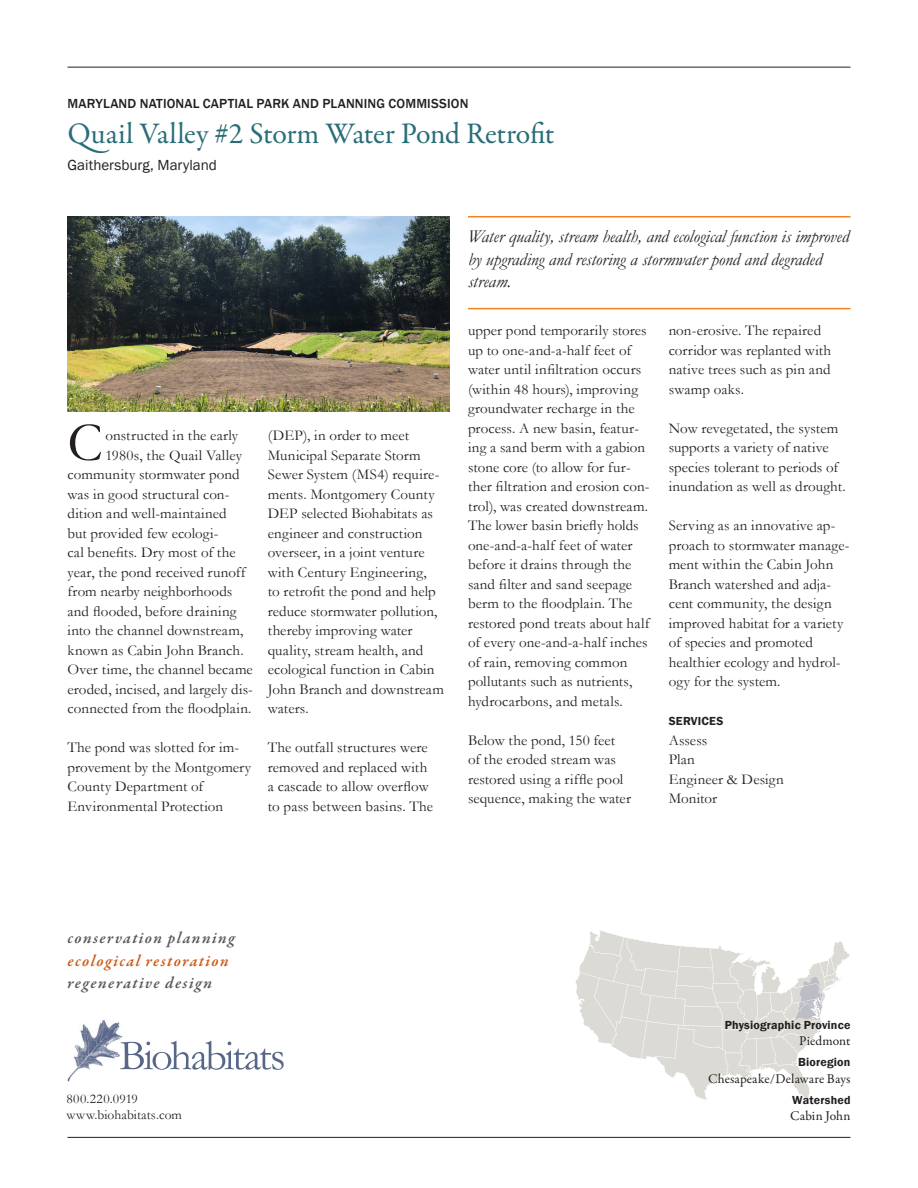
<style>
.page{position:relative;width:918px;height:1188px;background:#fff}
.page>*{position:absolute;margin:0;border:0;box-sizing:border-box;transform-origin:0 0}
.text_with_initial_ca{font:55.5px "Garamond";color:#231f20}
.head_2{font:30px "Garamond Premr Pro";letter-spacing:-.01em;color:#296d78}
.wow_statement{font:italic 18px/22.5px "Garamond";color:#231f20}
.areas_of_service-oth{font:italic 600 16.5px "Garamond Premr Pro";letter-spacing:.085em;color:#57585a}
.area_of_service-this{font:italic 600 16.5px "Garamond Premr Pro";letter-spacing:.085em;color:#c85b18}
.text{font:15px/19.5px "Garamond";letter-spacing:.005em;color:#231f20}
.text_with_initial_ca-2{font:15px "Garamond";letter-spacing:.01em;color:#231f20}
.head_3{font:15px "Franklin Gothic";color:#231f20}
.head_1{font:500 13.5px "Franklin Gothic";letter-spacing:.01em;color:#231f20}
.geographic_fact{font:13.5px "Garamond Premr Pro";letter-spacing:.005em;color:#231f20}
.phone_web{font:13.5px "Garamond";letter-spacing:.005em;color:#231f20}
.phone_web-2{font:13.5px "Garamond";letter-spacing:.025em;color:#231f20}
.geographic_subhead{font:600 12px "Franklin Gothic";letter-spacing:.015em;color:#231f20}
.main_subhead__servic{font:600 12px "Franklin Gothic";letter-spacing:.02em;color:#231f20}
</style>
<div class="page">
<img style="left:68px;top:1020px;width:55px;height:61px">
<svg style="left:120px;top:1041px;width:164px;height:29px"></svg>
<svg style="left:575px;top:946px;width:275px;height:154px"></svg>
<svg style="left:579px;top:930px;width:264px;height:147px"></svg>
<img style="left:797px;top:1001px;width:14px;height:8px">
<hr style="left:468px;top:308px;width:382px;height:1px;background:#f58220">
<hr style="left:468px;top:216px;width:382px;height:2px;background:#f58220">
<hr style="left:68px;top:67px;width:782px;height:1px;background:#231f20">
<hr style="left:68px;top:1137px;width:782px;height:1px;background:#231f20">
<img style="left:68px;top:216px;width:381px;height:196px">
<p class="head_1" style="left:68px;top:96px;width:403px">MARYLAND NATIONAL CAPTIAL PARK AND PLANNING COMMISSION</p>
<p class="head_2" style="left:68px;top:115px;width:489px">Quail Valley #2 Storm Water Pond Retrofit</p>
<p class="head_3" style="left:68px;top:156px;width:151px">Gaithersburg, Maryland</p>
<p class="text_with_initial_ca" style="left:68px;top:405px;width:37px">C</p>
<p class="text_with_initial_ca-2" style="left:106px;top:426px;width:134px">onstructed in the early</p>
<p class="text_with_initial_ca-2" style="left:106px;top:445px;width:138px">1980s, the Quail Valley</p>
<p class="text_with_initial_ca-2" style="left:68px;top:465px;width:174px">community stormwater pond</p>
<p class="text_with_initial_ca-2" style="left:68px;top:484px;width:163px">was in good structural con-</p>
<p class="text_with_initial_ca-2" style="left:68px;top:504px;width:161px">dition and well-maintained</p>
<p class="text_with_initial_ca-2" style="left:68px;top:523px;width:152px">but provided few ecologi-</p>
<p class="text_with_initial_ca-2" style="left:68px;top:543px;width:170px">cal benefits. Dry most of the</p>
<p class="text_with_initial_ca-2" style="left:68px;top:562px;width:180px">year, the pond received runoff</p>
<p class="text_with_initial_ca-2" style="left:68px;top:582px;width:166px">from nearby neighborhoods</p>
<p class="text_with_initial_ca-2" style="left:68px;top:601px;width:171px">and flooded, before draining</p>
<p class="text_with_initial_ca-2" style="left:68px;top:621px;width:177px">into the channel downstream,</p>
<p class="text_with_initial_ca-2" style="left:68px;top:640px;width:178px">known as Cabin John Branch.</p>
<p class="text_with_initial_ca-2" style="left:68px;top:660px;width:187px">Over time, the channel became</p>
<p class="text_with_initial_ca-2" style="left:68px;top:679px;width:187px">eroded, incised, and largely dis-</p>
<p class="text_with_initial_ca-2" style="left:68px;top:699px;width:186px">connected from the floodplain.</p>
<p class="text" style="left:68px;top:737px;width:185px">The pond was slotted for im&shy;provement by the Montgomery<br>County Department of<br>Environmental Protection</p>
<p class="text" style="left:268px;top:425px;width:178px">(DEP), in order to meet<br>Municipal Separate Storm<br>Sewer System (MS4) require&shy;ments. Montgomery County<br>DEP selected Biohabitats as engineer and construction overseer, in a joint venture with Century Engineering,<br>to retrofit the pond and help reduce stormwater pollution, thereby improving water quality, stream health, and ecological function in Cabin<br>John Branch and downstream waters.</p>
<p class="text" style="left:268px;top:737px;width:167px">The outfall structures were removed and replaced with a cascade to allow overflow to pass between basins. The</p>
<p class="wow_statement" style="left:468px;top:225px;width:382px">Water quality, stream health, and ecological function is improved by upgrading and restoring a stormwater pond and degraded stream.</p>
<p class="text" style="left:468px;top:320px;width:183px">upper pond temporarily stores up to one-and-a-half feet of water until infiltration occurs (within 48 hours), improving groundwater recharge in the process. A new basin, featur&shy;ing a sand berm with a gabion stone core (to allow for fur&shy;ther filtration and erosion con&shy;trol), was created downstream.<br>The lower basin briefly holds one-and-a-half feet of water before it drains through the sand filter and sand seepage berm to the floodplain. The restored pond treats about half of every one-and-a-half inches of rain, removing common pollutants such as nutrients, hydrocarbons, and metals.</p>
<p class="text" style="left:468px;top:730px;width:165px">Below the pond, 150 feet of the eroded stream was restored using a riffle pool sequence, making the water</p>
<p class="text" style="left:669px;top:320px;width:164px">non-erosive. The repaired corridor was replanted with native trees such as pin and swamp oaks.</p>
<p class="text" style="left:669px;top:418px;width:178px">Now revegetated, the system supports a variety of native species tolerant to periods of inundation as well as drought.</p>
<p class="text" style="left:669px;top:515px;width:182px">Serving as an innovative ap&shy;proach to stormwater manage&shy;ment within the Cabin John<br>Branch watershed and adja&shy;cent community, the design improved habitat for a variety of species and promoted healthier ecology and hydrol&shy;ogy for the system.</p>
<p class="main_subhead__servic" style="left:669px;top:714px;width:56px">SERVICES</p>
<p class="text" style="left:669px;top:730px;width:40px">Assess</p>
<p class="text" style="left:669px;top:749px;width:28px">Plan</p>
<p class="text" style="left:669px;top:769px;width:117px">Engineer &amp; Design</p>
<p class="text" style="left:669px;top:788px;width:50px">Monitor</p>
<p class="areas_of_service-oth" style="left:68px;top:928px;width:169px">conservation planning</p>
<p class="area_of_service-this" style="left:68px;top:951px;width:163px">ecological restoration</p>
<p class="areas_of_service-oth" style="left:68px;top:973px;width:146px">regenerative design</p>
<p class="phone_web-2" style="left:67px;top:1090px;width:73px">800.220.0919</p>
<p class="phone_web" style="left:67px;top:1106px;width:117px">www.biohabitats.com</p>
<p class="geographic_subhead" style="left:725px;top:1018px;width:127px">Physiographic Province</p>
<p class="geographic_fact" style="left:799px;top:1033px;width:53px">Piedmont</p>
<p class="geographic_subhead" style="left:798px;top:1055px;width:54px">Bioregion</p>
<p class="geographic_fact" style="left:708px;top:1070px;width:144px">Chesapeake/Delaware Bays</p>
<p class="geographic_subhead" style="left:792px;top:1092px;width:60px">Watershed</p>
<p class="geographic_fact" style="left:790px;top:1108px;width:62px">Cabin John</p>
</div>
